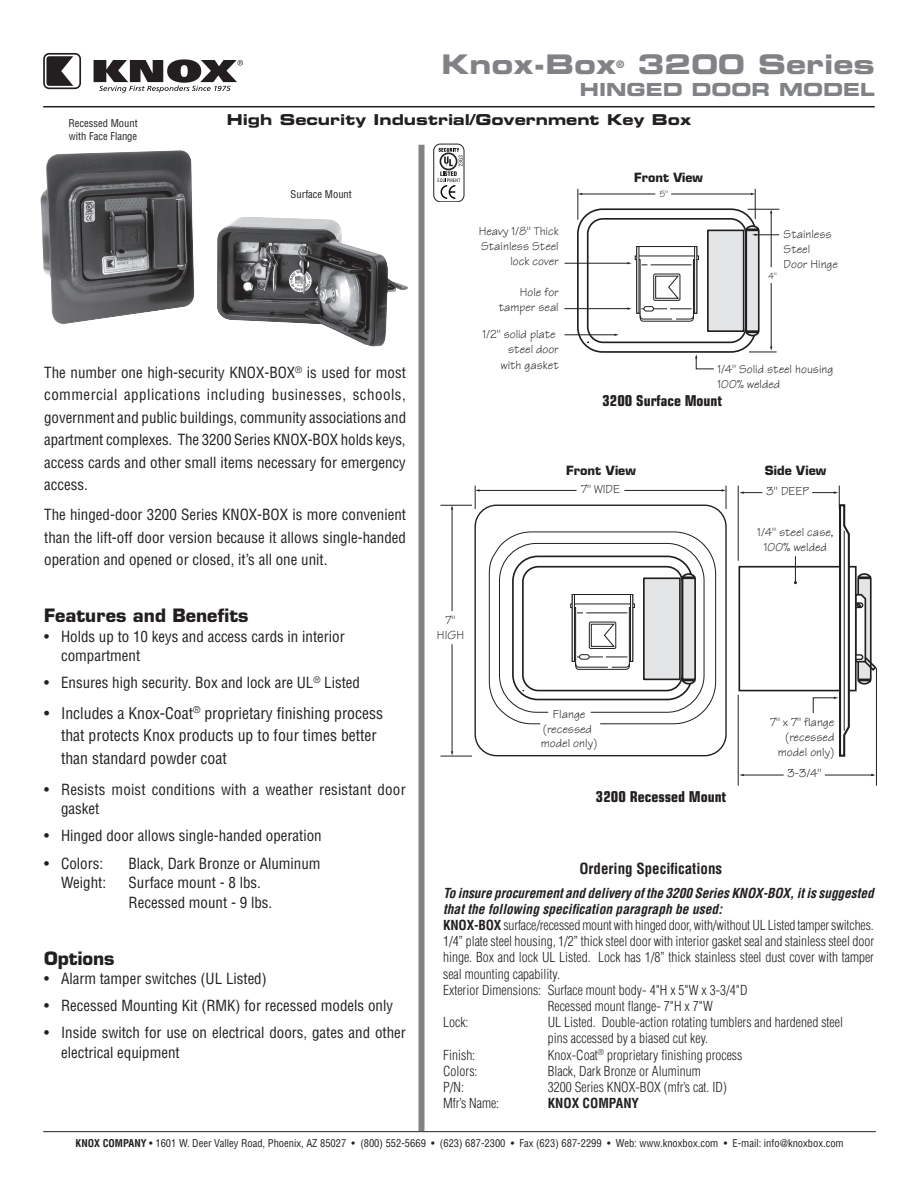
<style>
.page{position:relative;width:918px;height:1188px;background:#fff}
.page>*{position:absolute;margin:0;border:0;box-sizing:border-box;transform-origin:0 0}
.t1{font:27px "Eurostile Bold Extended Two";color:#808285}
.Headers{font:700 18px "Eurostile";color:#231f20}
.t2{font:18px "Eurostile Bold Extended Two";color:#808285}
.t3{font:condensed 15.75px/22.5px "Helvetica";color:#231f20}
._1_bullets{font:condensed 15px/19.5px "Helvetica";color:#231f20}
._1_body{font:condensed 15px/22.5px "Helvetica";color:#231f20;text-align:justify}
.t4{font:15px "Eurostile Bold Extended Two";color:#231f20}
.t5{font:700 condensed 15px "Eurostile";color:#231f20}
.t6{font:700 condensed 15px "Helvetica";color:#231f20}
.t7{font:300 condensed 13.5px/16.2px "Helvetica";color:#231f20;text-align:justify}
.t8{font:italic 700 condensed 13.5px/16.2px "Helvetica";letter-spacing:-.01em;color:#231f20}
.t9{font:700 condensed 13.5px "Helvetica";color:#231f20}
.t10{font:12.45px/15.1px "Tekton";color:#231f20;text-align:right}
.t11{font:700 12.45px "Eurostile";color:#231f20}
.t12{font:condensed 10.5px "Helvetica";color:#231f20}
.t13{font:10.5px "Eurostile Bold Extended Two";color:#808285}
.t14{font:9.6px "Tekton";color:#231f20}
.s1{font-weight:700}
</style>
<div class="page">
<div style="left:434px;top:144px;width:30px;height:58px;border:1px solid #231f20;border-radius:7px"></div>
<svg style="left:438px;top:148px;width:25px;height:51px"></svg>
<img style="left:41px;top:150px;width:367px;height:197px">
<hr style="left:452px;top:509px;width:1px;height:102px;background:#231f20">
<hr style="left:452px;top:644px;width:1px;height:108px;background:#231f20">
<hr style="left:738px;top:486px;width:1px;height:75px;background:#231f20">
<hr style="left:479px;top:490px;width:98px;height:1px;background:#231f20">
<hr style="left:624px;top:490px;width:98px;height:1px;background:#231f20">
<svg style="left:722px;top:486px;width:5px;height:23px"></svg>
<svg style="left:475px;top:486px;width:4px;height:23px"></svg>
<div style="left:474px;top:505px;width:253px;height:251px;border:1px solid #231f20;border-radius:21px"></div>
<div style="left:738px;top:566px;width:119px;height:125px;background:#fff;border:2px solid #231f20"></div>
<svg style="left:794px;top:556px;width:3px;height:28px"></svg>
<svg style="left:739px;top:491px;width:23px;height:3px"></svg>
<hr style="left:738px;top:695px;width:1px;height:91px;background:#231f20">
<hr style="left:876px;top:668px;width:1px;height:118px;background:#231f20">
<hr style="left:743px;top:775px;width:41px;height:1px;background:#231f20">
<hr style="left:825px;top:775px;width:48px;height:1px;background:#231f20">
<svg style="left:812px;top:486px;width:65px;height:271px"></svg>
<hr style="left:844px;top:531px;width:1px;height:200px;background:#231f20">
<svg style="left:489px;top:532px;width:227px;height:192px"></svg>
<hr style="left:441px;top:505px;width:31px;height:1px;background:#231f20">
<hr style="left:441px;top:756px;width:31px;height:1px;background:#231f20">
<svg style="left:43px;top:53px;width:38px;height:36px"></svg>
<svg style="left:94px;top:59px;width:149px;height:34px"></svg>
<hr style="left:43px;top:106px;width:832px;height:1px;background:#231f20">
<div style="left:587px;top:218px;width:160px;height:125px;border:2px solid #231f20;border-radius:15px"></div>
<div style="left:577px;top:208px;width:180px;height:145px;border:2px solid #231f20;border-radius:25px"></div>
<hr style="left:578px;top:189px;width:1px;height:31px;background:#231f20">
<hr style="left:581px;top:194px;width:74px;height:1px;background:#231f20">
<hr style="left:671px;top:194px;width:81px;height:1px;background:#231f20">
<hr style="left:755px;top:189px;width:1px;height:30px;background:#231f20">
<hr style="left:748px;top:209px;width:31px;height:1px;background:#231f20">
<hr style="left:771px;top:283px;width:1px;height:64px;background:#231f20">
<hr style="left:771px;top:213px;width:1px;height:54px;background:#231f20">
<svg style="left:749px;top:347px;width:28px;height:6px"></svg>
<div style="left:636px;top:246px;width:61px;height:68px;border:1px solid #231f20"></div>
<div style="left:636px;top:246px;width:3px;height:68px;background:#fff;border:1px solid #231f20"></div>
<div style="left:694px;top:246px;width:3px;height:68px;background:#fff;border:1px solid #231f20"></div>
<hr style="left:565px;top:263px;width:63px;height:1px;background:#231f20">
<hr style="left:565px;top:308px;width:63px;height:1px;background:#231f20">
<svg style="left:627px;top:255px;width:72px;height:67px"></svg>
<hr style="left:565px;top:335px;width:50px;height:1px;background:#231f20">
<div style="left:745px;top:230px;width:15px;height:102px;background:#e4e5e7;border:2px solid #231f20"></div>
<div style="left:707px;top:230px;width:37px;height:102px;background:#e4e5e7;border:2px solid #231f20"></div>
<svg style="left:744px;top:330px;width:16px;height:7px"></svg>
<svg style="left:744px;top:224px;width:35px;height:12px"></svg>
<svg style="left:695px;top:354px;width:19px;height:15px"></svg>
<hr style="left:43px;top:1131px;width:833px;height:1px;background:#231f20">
<div style="left:418px;top:145px;width:6px;height:986px;background:#808285"></div>
<p class="t12" style="left:69px;top:117px;width:71px">Recessed Mount</p>
<p class="t12" style="left:69px;top:129px;width:70px">with Face Flange</p>
<p class="t1" style="left:442px;top:45px;width:176px">Knox-Box</p>
<p class="t13" style="left:616px;top:57px;width:10px">®</p>
<p class="t1" style="left:638px;top:45px;width:238px">3200 Series</p>
<p class="t2" style="left:580px;top:76px;width:296px">HINGED DOOR MODEL</p>
<p class="t4" style="left:227px;top:109px;width:466px">High Security Industrial/Government Key Box</p>
<p class="t12" style="left:291px;top:187px;width:63px">Surface Mount</p>
<p class="t11" style="left:634px;top:170px;width:70px">Front View</p>
<p class="t14" style="left:660px;top:188px;width:10px">5"</p>
<p class="_1_body" style="left:44px;top:361px;width:364px">The number one high-security KNOX-BOX<sup>®</sup> is used for most commercial applications including businesses, schools, government and public buildings, community associations and apartment complexes. The 3200 Series KNOX-BOX holds keys, access cards and other small items necessary for emergency access.</p>
<p class="_1_body" style="left:44px;top:503px;width:363px">The hinged-door 3200 Series KNOX-BOX is more convenient than the lift-off door version because it allows single-handed operation and opened or closed, it’s all one unit.</p>
<p class="Headers" style="left:44px;top:605px;width:206px">Features and Benefits</p>
<p class="_1_bullets" style="left:61px;top:627px;width:285px;text-indent:-17px">• Holds up to 10 keys and access cards in interior compartment</p>
<p class="_1_bullets" style="left:44px;top:673px;width:317px">• Ensures high security. Box and lock are UL<sup>®</sup> Listed</p>
<p class="t3" style="left:61px;top:701px;width:324px;text-indent:-17px">• Includes a Knox-Coat<sup>®</sup> proprietary finishing process that protects Knox products up to four times better than standard powder coat</p>
<p class="_1_bullets" style="left:61px;top:780px;width:346px;text-indent:-17px">• Resists moist conditions with a weather resistant door gasket</p>
<p class="_1_bullets" style="left:44px;top:826px;width:279px">• Hinged door allows single-handed operation</p>
<p class="_1_bullets" style="left:44px;top:853px;width:60px">• Colors:</p>
<p class="_1_bullets" style="left:129px;top:853px;width:194px">Black, Dark Bronze or Aluminum</p>
<p class="_1_bullets" style="left:61px;top:873px;width:47px">Weight:</p>
<p class="_1_bullets" style="left:129px;top:873px;width:145px">Surface mount - 8 lbs.<br>Recessed mount - 9 lbs.</p>
<p class="Headers" style="left:44px;top:947px;width:72px">Options</p>
<p class="_1_bullets" style="left:44px;top:969px;width:224px">• Alarm tamper switches (UL Listed)</p>
<p class="_1_bullets" style="left:44px;top:996px;width:350px">• Recessed Mounting Kit (RMK) for recessed models only</p>
<p class="_1_bullets" style="left:61px;top:1023px;width:346px;text-indent:-17px">• Inside switch for use on electrical doors, gates and other electrical equipment</p>
<p class="t10" style="left:479px;top:223px;width:82px">Heavy 1/8" Thick<br>Stainless Steel lock cover</p>
<p class="t10" style="left:499px;top:284px;width:62px">Hole for tamper seal</p>
<p class="t10" style="left:482px;top:327px;width:78px">1/2" solid plate steel door<br>with gasket</p>
<p class="t10" style="left:784px;top:226px;width:56px;text-align:left">Stainless<br>Steel<br>Door Hinge</p>
<p class="t14" style="left:768px;top:270px;width:10px">4"</p>
<p class="t10" style="left:718px;top:362px;width:117px;text-align:left">1/4" Solid steel housing<br>100% welded</p>
<p class="t5" style="left:602px;top:391px;width:121px">3200 Surface Mount</p>
<p class="t10" style="left:437px;top:613px;width:29px;text-align:center">7"<br>HIGH</p>
<p class="t11" style="left:566px;top:463px;width:71px">Front View</p>
<p class="t10" style="left:581px;top:482px;width:40px">7" WIDE</p>
<p class="t11" style="left:765px;top:463px;width:63px">Side View</p>
<p class="t10" style="left:767px;top:483px;width:44px">3" DEEP</p>
<p class="t10" style="left:757px;top:525px;width:78px;text-align:center">1/4" steel case,<br>100% welded</p>
<p class="t10" style="left:541px;top:706px;width:58px;text-align:center">Flange (recessed model only)</p>
<p class="t5" style="left:596px;top:787px;width:132px">3200 Recessed Mount</p>
<p class="t10" style="left:770px;top:715px;width:66px">7" x 7" flange (recessed model only)</p>
<p class="t10" style="left:787px;top:766px;width:35px">3-3/4"</p>
<p class="t6" style="left:579px;top:859px;width:144px">Ordering Specifications</p>
<p class="t8" style="left:443px;top:884px;width:432px">To insure procurement and delivery of the 3200 Series KNOX-BOX, it is suggested that the following specification paragraph be used:</p>
<p class="t7" style="left:443px;top:917px;width:433px"><span class="s1">KNOX-BOX</span> surface/recessed mount with hinged door, with/without UL Listed tamper switches.<br>1/4” plate steel housing, 1/2” thick steel door with interior gasket seal and stainless steel door hinge. Box and lock UL Listed. Lock has 1/8” thick stainless steel dust cover with tamper seal mounting capability.</p>
<p class="t7" style="left:443px;top:982px;width:306px">Exterior Dimensions: Surface mount body- 4"H x 5"W x 3-3/4"D</p>
<p class="t7" style="left:548px;top:998px;width:167px">Recessed mount flange- 7"H x 7"W</p>
<p class="t7" style="left:443px;top:1014px;width:27px">Lock:</p>
<p class="t7" style="left:548px;top:1014px;width:297px">UL Listed. Double-action rotating tumblers and hardened steel</p>
<p class="t7" style="left:548px;top:1030px;width:162px">pins accessed by a biased cut key.</p>
<p class="t7" style="left:443px;top:1046px;width:34px">Finish:</p>
<p class="t7" style="left:548px;top:1046px;width:196px">Knox-Coat<sup>®</sup> proprietary finishing process</p>
<p class="t7" style="left:443px;top:1063px;width:36px">Colors:</p>
<p class="t7" style="left:548px;top:1063px;width:154px">Black, Dark Bronze or Aluminum</p>
<p class="t7" style="left:443px;top:1079px;width:23px">P/N:</p>
<p class="t7" style="left:548px;top:1079px;width:181px">3200 Series KNOX-BOX (mfr’s cat. ID)</p>
<p class="t7" style="left:443px;top:1095px;width:58px">Mfr’s Name:</p>
<p class="t9" style="left:548px;top:1095px;width:93px">KNOX COMPANY</p>
<p class="t12" style="left:76px;top:1137px;width:770px"><span class="s1">KNOX COMPANY</span> • 1601 W. Deer Valley Road, Phoenix, AZ 85027 • (800) 552-5669 • (623) 687-2300 • Fax (623) 687-2299 • Web: www.knoxbox.com • E-mail: info@knoxbox.com</p>
</div>
